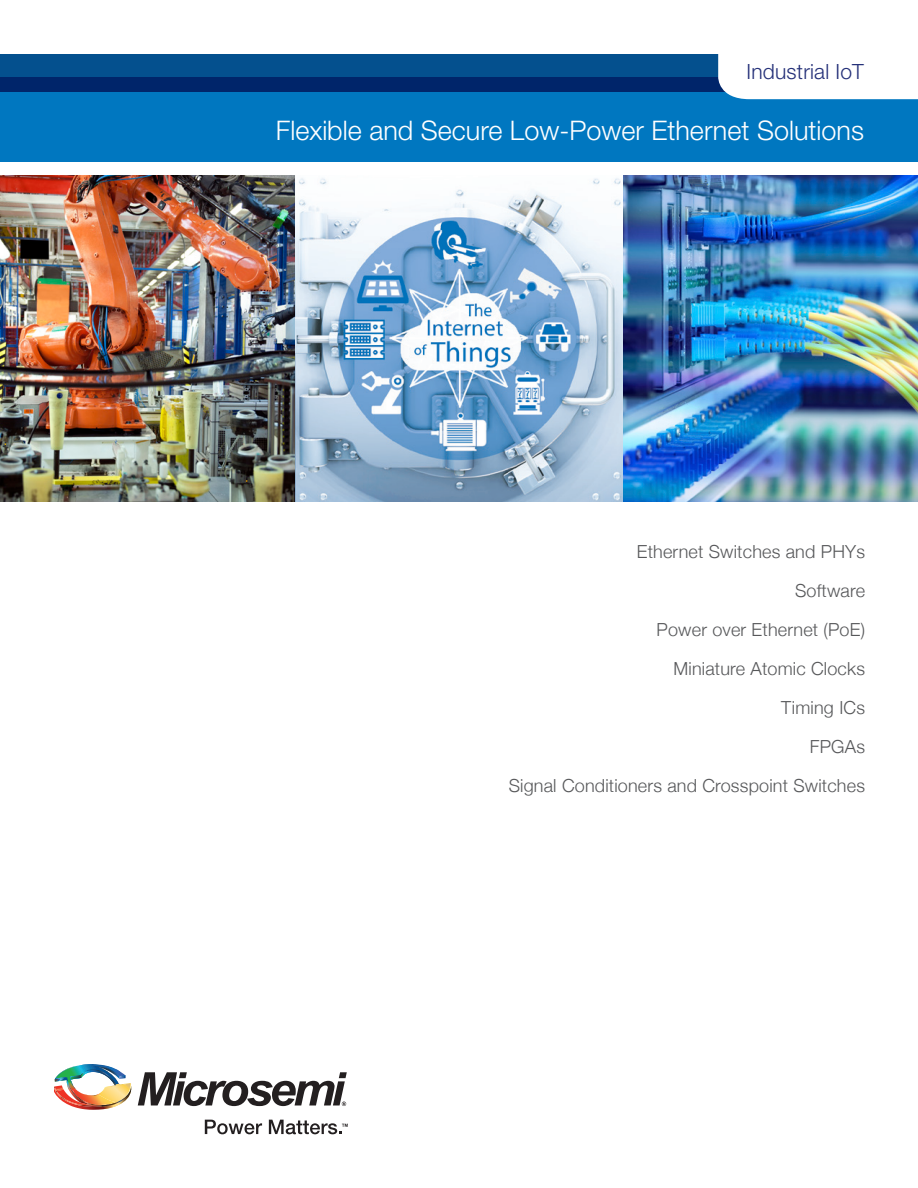
<style>
.page{position:relative;width:918px;height:1188px;background:#fff}
.page>*{position:absolute;margin:0;border:0;box-sizing:border-box;transform-origin:0 0}
.Cover_Header{font:300 27px "Helvetica Neue LT Std";color:#fff}
.Top_Cover_Head{font:300 21px "Helvetica Neue LT Std";letter-spacing:.01em;color:#253179}
.Cover_ToC{font:300 18px "Helvetica Neue";letter-spacing:.01em;color:#57585a}
</style>
<div class="page">
<hr style="left:0;top:915px;width:1px;height:117px;background:#04508e">
<div style="left:0;top:77px;width:918px;height:85px;background:#0077c0"></div>
<svg style="left:0;top:54px;width:718px;height:38px;background:#023f7f"></svg>
<svg style="left:718px;top:54px;width:200px;height:45px"></svg>
<svg style="left:54px;top:1064px;width:293px;height:46px"></svg>
<svg style="left:205px;top:1120px;width:57px;height:14px"></svg>
<svg style="left:269px;top:1120px;width:79px;height:14px"></svg>
<img style="left:0;top:176px;width:918px;height:326px">
<p class="Top_Cover_Head" style="left:747px;top:59px;width:119px">Industrial IoT</p>
<p class="Cover_Header" style="left:276px;top:114px;width:590px">Flexible and Secure Low-Power Ethernet Solutions</p>
<p class="Cover_ToC" style="left:637px;top:538px;width:230px">Ethernet Switches and PHYs</p>
<p class="Cover_ToC" style="left:795px;top:577px;width:71px">Software</p>
<p class="Cover_ToC" style="left:657px;top:616px;width:210px">Power over Ethernet (PoE)</p>
<p class="Cover_ToC" style="left:674px;top:655px;width:193px">Miniature Atomic Clocks</p>
<p class="Cover_ToC" style="left:781px;top:694px;width:85px">Timing ICs</p>
<p class="Cover_ToC" style="left:810px;top:733px;width:57px">FPGAs</p>
<p class="Cover_ToC" style="left:509px;top:772px;width:358px">Signal Conditioners and Crosspoint Switches</p>
</div>
